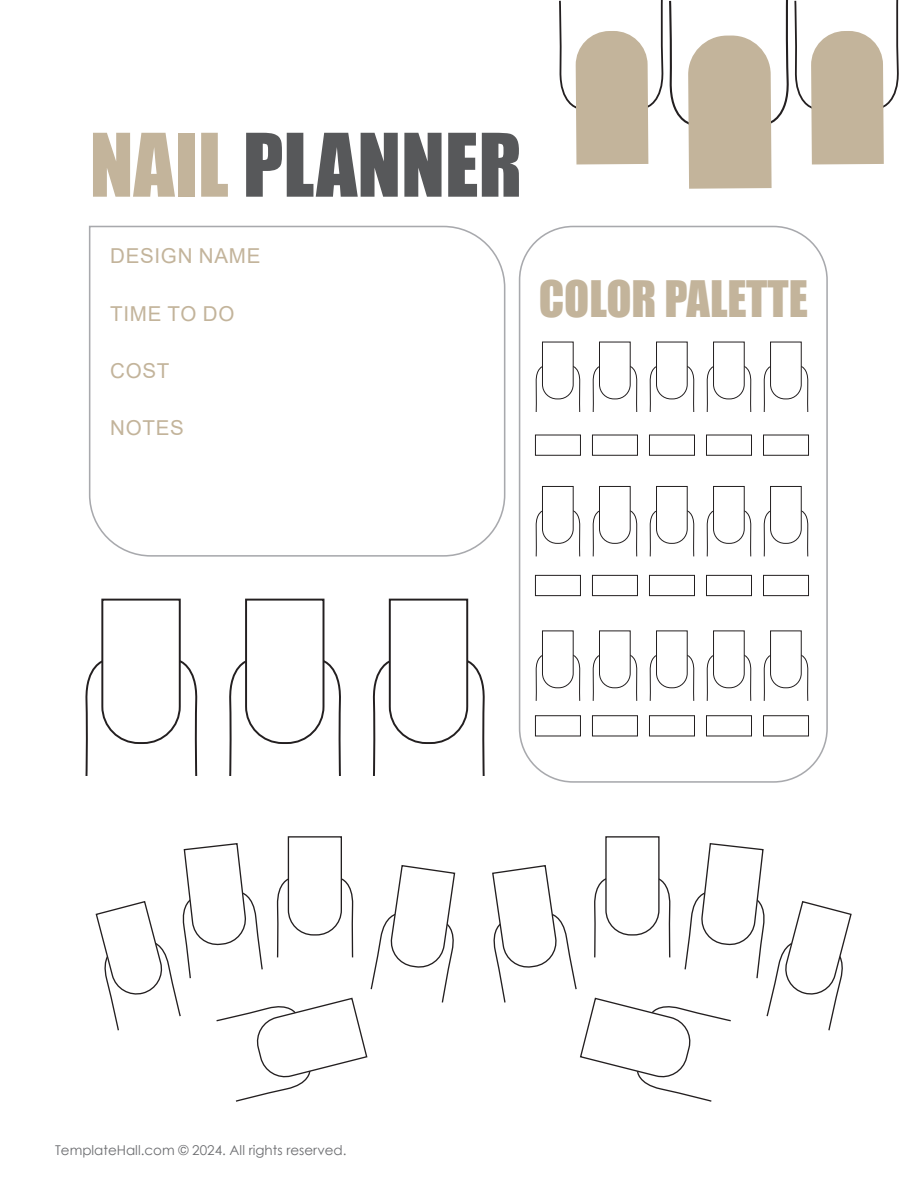
<style>
.page{position:relative;width:918px;height:1188px;background:#fff}
.page>*{position:absolute;margin:0;border:0;box-sizing:border-box;transform-origin:0 0}
.t1{font:80.85px "Impact";color:#57585a}
.t2{font:46.2px "Impact";color:#c3b49b}
.t3{font:20.55px "Arial";letter-spacing:.035em;color:#c3b49b}
.t4{font:13.5px "Century Gothic";color:#6c6d70}
.s1{color:#c3b49b}
</style>
<div class="page">
<svg style="left:89px;top:225px;width:417px;height:332px"></svg>
<svg style="left:85px;top:598px;width:113px;height:178px"></svg>
<svg style="left:229px;top:598px;width:112px;height:178px"></svg>
<svg style="left:372px;top:598px;width:113px;height:178px"></svg>
<svg style="left:559px;top:0;width:340px;height:189px"></svg>
<div style="left:519px;top:226px;width:309px;height:557px;border:2px solid #a8a9ad;border-radius:54px"></div>
<div style="left:535px;top:435px;width:46px;height:21px;background:#fff;border:1px solid #231f20"></div>
<div style="left:592px;top:435px;width:46px;height:21px;background:#fff;border:1px solid #231f20"></div>
<div style="left:649px;top:435px;width:46px;height:21px;background:#fff;border:1px solid #231f20"></div>
<div style="left:706px;top:435px;width:46px;height:21px;background:#fff;border:1px solid #231f20"></div>
<div style="left:763px;top:435px;width:46px;height:21px;background:#fff;border:1px solid #231f20"></div>
<div style="left:535px;top:575px;width:46px;height:21px;background:#fff;border:1px solid #231f20"></div>
<div style="left:592px;top:575px;width:46px;height:21px;background:#fff;border:1px solid #231f20"></div>
<div style="left:649px;top:575px;width:46px;height:21px;background:#fff;border:1px solid #231f20"></div>
<div style="left:706px;top:575px;width:46px;height:21px;background:#fff;border:1px solid #231f20"></div>
<div style="left:763px;top:575px;width:46px;height:21px;background:#fff;border:1px solid #231f20"></div>
<div style="left:535px;top:715px;width:46px;height:21px;background:#fff;border:1px solid #231f20"></div>
<div style="left:592px;top:715px;width:46px;height:21px;background:#fff;border:1px solid #231f20"></div>
<div style="left:649px;top:715px;width:46px;height:21px;background:#fff;border:1px solid #231f20"></div>
<div style="left:706px;top:715px;width:46px;height:21px;background:#fff;border:1px solid #231f20"></div>
<div style="left:763px;top:715px;width:46px;height:21px;background:#fff;border:1px solid #231f20"></div>
<svg style="left:535px;top:341px;width:45px;height:71px"></svg>
<svg style="left:592px;top:341px;width:46px;height:71px"></svg>
<svg style="left:649px;top:341px;width:46px;height:71px"></svg>
<svg style="left:706px;top:341px;width:46px;height:71px"></svg>
<svg style="left:763px;top:341px;width:46px;height:71px"></svg>
<svg style="left:535px;top:486px;width:45px;height:71px"></svg>
<svg style="left:592px;top:486px;width:46px;height:71px"></svg>
<svg style="left:649px;top:486px;width:46px;height:71px"></svg>
<svg style="left:706px;top:486px;width:46px;height:71px"></svg>
<svg style="left:763px;top:486px;width:46px;height:71px"></svg>
<svg style="left:535px;top:630px;width:45px;height:71px"></svg>
<svg style="left:592px;top:630px;width:46px;height:71px"></svg>
<svg style="left:649px;top:630px;width:46px;height:71px"></svg>
<svg style="left:706px;top:630px;width:46px;height:71px"></svg>
<svg style="left:763px;top:630px;width:46px;height:71px"></svg>
<svg style="left:95px;top:836px;width:361px;height:266px"></svg>
<svg style="left:492px;top:836px;width:360px;height:266px"></svg>
<h1 class="t1" style="left:90px;top:102px;width:434px"><span class="s1">NAIL</span> PLANNER</h1>
<h3 class="t3" style="left:110px;top:242px;width:152px">DESIGN NAME</h3>
<h3 class="t3" style="left:110px;top:299px;width:126px">TIME TO DO</h3>
<h3 class="t3" style="left:110px;top:357px;width:61px">COST</h3>
<h3 class="t3" style="left:110px;top:414px;width:75px">NOTES</h3>
<h2 class="t2" style="left:539px;top:263px;width:271px">COLOR PALETTE</h2>
<p class="t4" style="left:55px;top:1141px;width:293px">TemplateHall.com © 2024. All rights reserved.</p>
</div>
